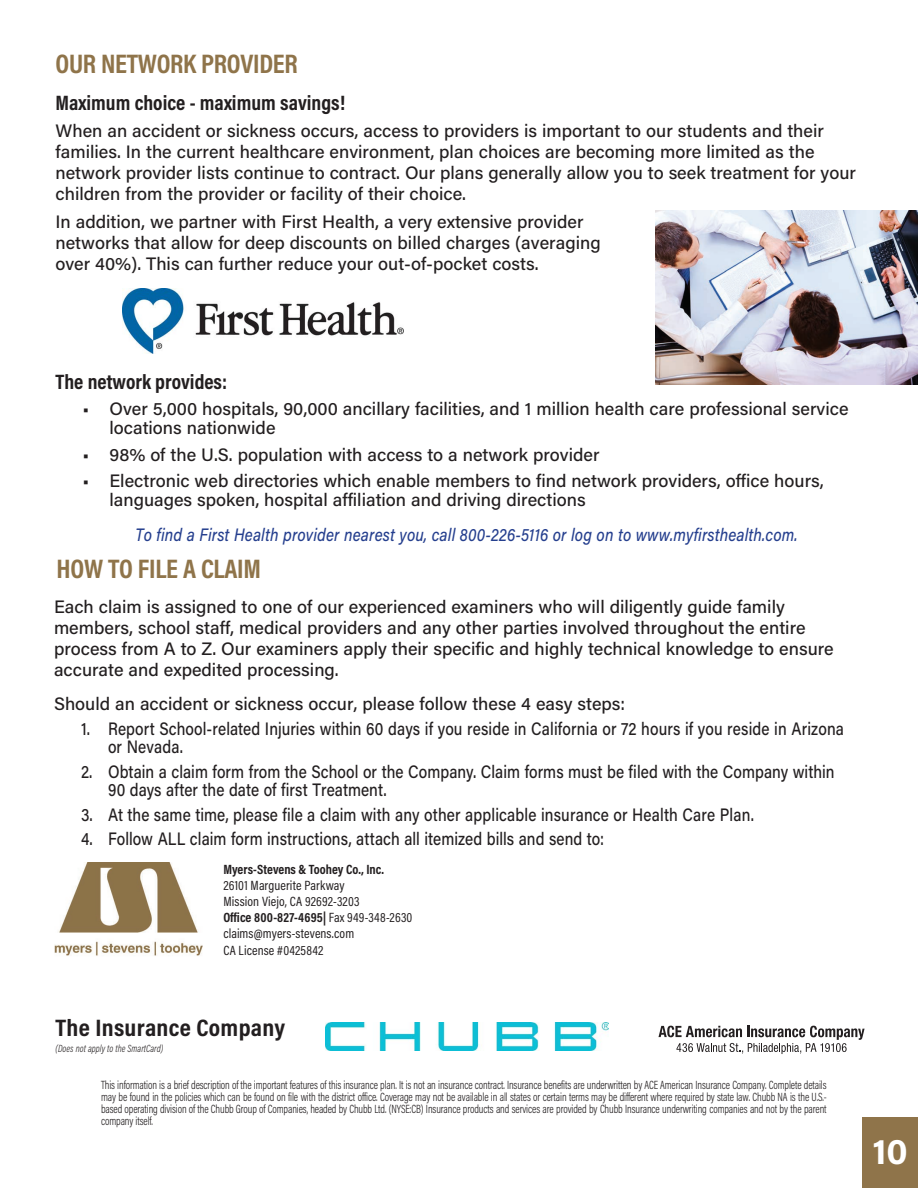
<style>
.page{position:relative;width:918px;height:1188px;background:#fff}
.page>*{position:absolute;margin:0;border:0;box-sizing:border-box;transform-origin:0 0}
.t1{font:700 36px "Acumin Pro";color:#fff}
.t2{font:700 27px "Acumin Pro Cond";letter-spacing:-.01em;color:#8f744a}
.t3{font:700 24px "Acumin Pro Cond";letter-spacing:.01em;color:#231f20;scale:1.06 1}
.t4{font:700 21px "Acumin Pro Cond";color:#231f20}
.t5{font:500 18px/21px "Acumin Pro";color:#231f20}
.t6{font:500 18px/18px "Acumin Pro";color:#231f20;scale:.85 1}
.t7{font:italic 500 18px "Acumin Pro";letter-spacing:.01em;color:#253f8e;scale:.85 1}
.t8{font:13.5px/16.2px "Acumin Pro Cond";letter-spacing:.005em;color:#231f20}
.t9{font:700 13.5px "Acumin Pro Cond";color:#231f20}
.t10{font:300 12px/12px "Acumin Pro Cond";letter-spacing:-.01em;color:#231f20;text-align:justify;scale:.9 1}
.t11{font:italic 300 10.5px "Acumin Pro Cond";letter-spacing:.01em;color:#231f20;scale:.9 1}
.s1{font-weight:700}
</style>
<div class="page">
<div style="left:862px;top:1117px;width:56px;height:71px;background:#8f744a"></div>
<img style="left:122px;top:289px;width:281px;height:65px">
<img style="left:656px;top:210px;width:262px;height:175px">
<img style="left:55px;top:862px;width:147px;height:94px">
<svg style="left:658px;top:1026px;width:207px;height:28px"></svg>
<img style="left:325px;top:1023px;width:284px;height:27px">
<h2 class="t2" style="left:56px;top:46px;width:244px">OUR NETWORK PROVIDER</h2>
<p class="t4" style="left:56px;top:89px;width:291px">Maximum choice - maximum savings!</p>
<p class="t5" style="left:56px;top:120px;width:802px">When an accident or sickness occurs, access to providers is important to our students and their families. In the current healthcare environment, plan choices are becoming more limited as the network provider lists continue to contract. Our plans generally allow you to seek treatment for your children from the provider or facility of their choice.</p>
<p class="t5" style="left:56px;top:211px;width:547px">In addition, we partner with First Health, a very extensive provider networks that allow for deep discounts on billed charges (averaging over 40%). This can further reduce your out-of-pocket costs.</p>
<p class="t4" style="left:56px;top:368px;width:173px">The network provides:</p>
<p class="t5" style="left:110px;top:398px;width:741px;line-height:19.5px;text-indent:-27px">• Over 5,000 hospitals, 90,000 ancillary facilities, and 1 million health care professional service locations nationwide</p>
<p class="t5" style="left:82px;top:443px;width:519px">• 98% of the U.S. population with access to a network provider</p>
<p class="t5" style="left:110px;top:470px;width:716px;line-height:19.5px;text-indent:-27px">• Electronic web directories which enable members to find network providers, office hours, languages spoken, hospital affiliation and driving directions</p>
<p class="t7" style="left:135px;top:522px;width:781px">To find a First Health provider nearest you, call 800-226-5116 or log on to www.myfirsthealth.com.</p>
<h2 class="t2" style="left:57px;top:551px;width:206px">HOW TO FILE A CLAIM</h2>
<p class="t5" style="left:54px;top:595px;width:781px">Each claim is assigned to one of our experienced examiners who will diligently guide family members, school staff, medical providers and any other parties involved throughout the entire process from A to Z. Our examiners apply their specific and highly technical knowledge to ensure accurate and expedited processing.</p>
<p class="t5" style="left:54px;top:693px;width:573px">Should an accident or sickness occur, please follow these 4 easy steps:</p>
<p class="t6" style="left:108px;top:719px;width:868px;text-indent:-27px">1. Report School-related Injuries within 60 days if you reside in California or 72 hours if you reside in Arizona or Nevada.</p>
<p class="t6" style="left:108px;top:762px;width:856px;text-indent:-27px">2. Obtain a claim form from the School or the Company. Claim forms must be filed with the Company within<br>90 days after the date of first Treatment.</p>
<p class="t6" style="left:81px;top:805px;width:793px">3. At the same time, please file a claim with any other applicable insurance or Health Care Plan.</p>
<p class="t6" style="left:81px;top:829px;width:617px">4. Follow ALL claim form instructions, attach all itemized bills and send to:</p>
<p class="t9" style="left:223px;top:860px;width:162px">Myers-Stevens &amp; Toohey Co., Inc.</p>
<p class="t8" style="left:223px;top:877px;width:191px">26101 Marguerite Parkway<br>Mission Viejo, CA 92692-3203<br><span class="s1">Office 800-827-4695|</span> Fax 949-348-2630 claims@myers-stevens.com<br>CA License #0425842</p>
<h3 class="t3" style="left:56px;top:1012px;width:218px">The Insurance Company</h3>
<p class="t11" style="left:56px;top:1042px;width:121px">(Does not apply to the SmartCard)</p>
<p class="t10" style="left:101px;top:1079px;width:808px">This information is a brief description of the important features of this insurance plan. It is not an insurance contract. Insurance benefits are underwritten by ACE American Insurance Company. Complete details may be found in the policies which can be found on file with the district office. Coverage may not be available in all states or certain terms may be different where required by state law. Chubb NA is the U.S.- based operating division of the Chubb Group of Companies, headed by Chubb Ltd. (NYSE:CB) Insurance products and services are provided by Chubb Insurance underwriting companies and not by the parent company itself.</p>
<h1 class="t1" style="left:872px;top:1126px;width:37px">10</h1>
</div>
